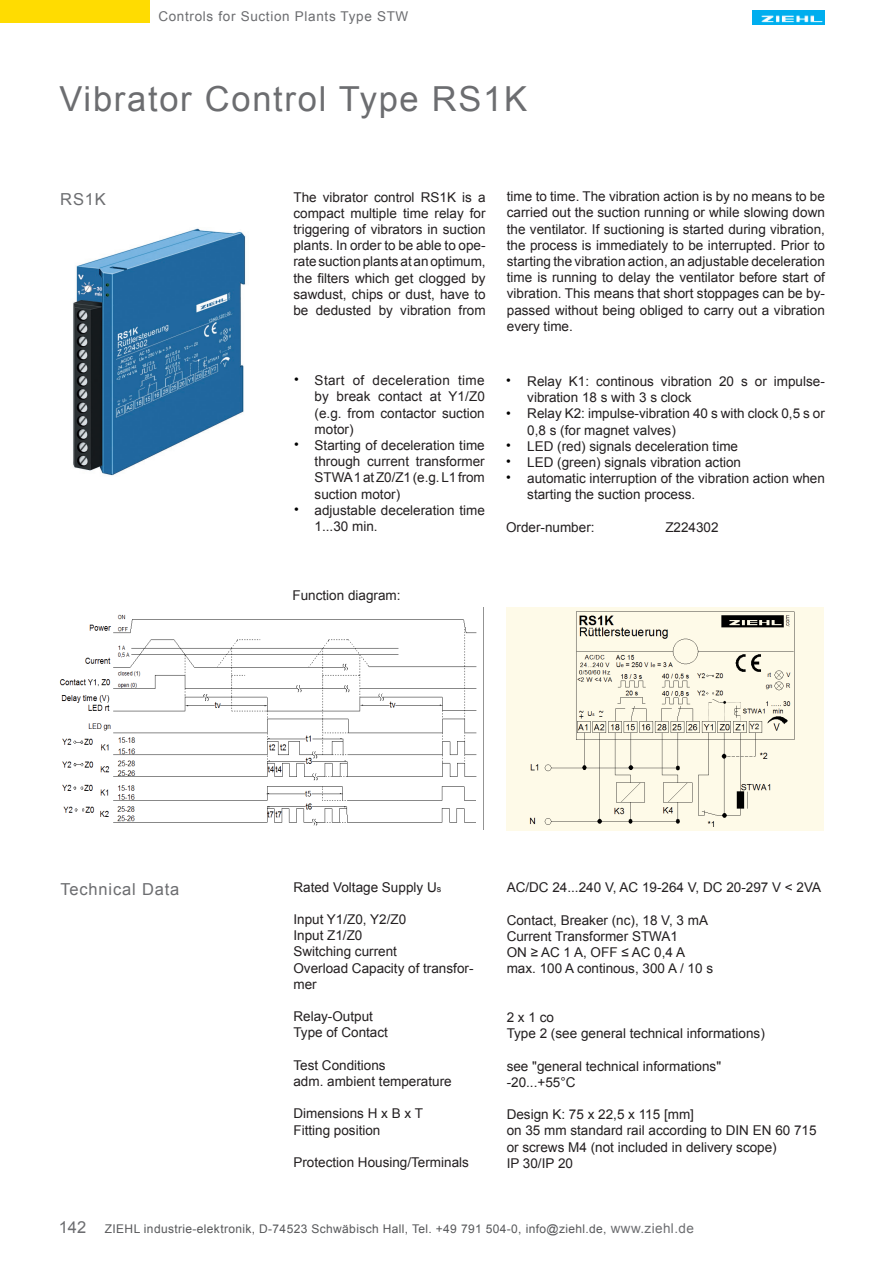
<style>
.page{position:relative;width:893px;height:1263px;background:#fff}
.page>*{position:absolute;margin:0;border:0;box-sizing:border-box;transform-origin:0 0}
.t1{font:34.5px "Arial";letter-spacing:.05em;color:#6c6d70}
.t2{font:16.5px "Arial";letter-spacing:.05em;color:#6c6d70}
.t3{font:13.5px/16.2px "Arial";color:#231f20}
.t4{font:13.5px "Arial";letter-spacing:.05em;color:#6c6d70}
.t5{font:13.5px/16.2px "Arial";color:#000;text-align:justify}
.t6{font:12px "Arial";letter-spacing:.03em;color:#57585a}
.s1{font-size:9px}
.s2{font-size:16.5px;color:#6c6d70}
.s3{font-size:13.5px;color:#6c6d70}
</style>
<div class="page">
<img style="left:752px;top:11px;width:73px;height:13px">
<div style="left:0;top:0;width:150px;height:22px;background:#ffdc01"></div>
<img style="left:73px;top:228px;width:173px;height:248px">
<div style="left:506px;top:607px;width:318px;height:224px;background:#fefae8"></div>
<img style="left:529px;top:611px;width:266px;height:215px">
<img style="left:59px;top:608px;width:425px;height:222px">
<p class="t4" style="left:158px;top:8px;width:251px">Controls for Suction Plants Type STW</p>
<h1 class="t1" style="left:60px;top:76px;width:469px">Vibrator Control Type RS1K</h1>
<p class="t2" style="left:60px;top:188px;width:47px">RS1K</p>
<p class="t2" style="left:60px;top:878px;width:120px">Technical Data</p>
<p class="t3" style="left:293px;top:189px;width:194px;text-align:justify">The vibrator control RS1K is a compact multiple time relay for triggering of vibrators in suction plants. In order to be able to ope&shy;rate suction plants at an optimum, the filters which get clogged by sawdust, chips or dust, have to be dedusted by vibration from</p>
<p class="t3" style="left:507px;top:188px;width:320px;text-align:justify">time to time. The vibration action is by no means to be carried out the suction running or while slowing down the ventilator. If suctioning is started during vibration, the process is immediately to be interrupted. Prior to starting the vibration action, an adjustable deceleration time is running to delay the ventilator before start of vibration. This means that short stoppages can be by&shy;passed without being obliged to carry out a vibration every time.</p>
<p class="t5" style="left:294px;top:371px;width:6px">•</p>
<p class="t5" style="left:294px;top:436px;width:6px">•</p>
<p class="t5" style="left:294px;top:501px;width:6px">•</p>
<p class="t3" style="left:315px;top:372px;width:172px">Start of deceleration time by break contact at Y1/Z0 (e.g. from contactor suction motor)<br>Starting of deceleration time through current transformer<br>STWA 1 at Z0/Z1 (e.g. L1 from suction motor)<br>adjustable deceleration time<br>1...30 min.</p>
<p class="t3" style="left:527px;top:373px;width:299px">Relay K1: continous vibration 20 s or impulse&shy;vibration 18 s with 3 s clock<br>Relay K2: impulse-vibration 40 s with clock 0,5 s or 0,8 s (for magnet valves)<br>LED (red) signals deceleration time<br>LED (green) signals vibration action<br>automatic interruption of the vibration action when starting the suction process.</p>
<p class="t3" style="left:506px;top:519px;width:90px">Order-number:</p>
<p class="t3" style="left:665px;top:519px;width:55px">Z224302</p>
<p class="t5" style="left:506px;top:372px;width:6px">•</p>
<p class="t5" style="left:506px;top:405px;width:6px">•</p>
<p class="t5" style="left:506px;top:437px;width:6px">• • •</p>
<p class="t3" style="left:293px;top:587px;width:110px">Function diagram:</p>
<p class="t3" style="left:293px;top:879px;width:149px">Rated Voltage Supply U<span class="s1">s</span></p>
<p class="t3" style="left:293px;top:911px;width:182px">Input Y1/Z0, Y2/Z0<br>Input Z1/Z0<br>Switching current<br>Overload Capacity of transfor&shy;mer</p>
<p class="t3" style="left:293px;top:1008px;width:96px">Relay-Output<br>Type of Contact</p>
<p class="t3" style="left:293px;top:1057px;width:160px">Test Conditions<br>adm. ambient temperature</p>
<p class="t3" style="left:293px;top:1105px;width:131px">Dimensions H x B x T<br>Fitting position</p>
<p class="t3" style="left:293px;top:1154px;width:177px">Protection Housing/Terminals</p>
<p class="t3" style="left:507px;top:880px;width:316px">AC/DC 24...240 V, AC 19-264 V, DC 20-297 V &lt; 2VA</p>
<p class="t3" style="left:507px;top:912px;width:208px">Contact, Breaker (nc), 18 V, 3 mA<br>Current Transformer STWA1<br>ON ≥ AC 1 A, OFF ≤ AC 0,4 A max. 100 A continous, 300 A / 10 s</p>
<p class="t3" style="left:507px;top:1009px;width:260px">2 x 1 co<br>Type 2 (see general technical informations)</p>
<p class="t3" style="left:507px;top:1058px;width:216px">see "general technical informations" -20...+55°C</p>
<p class="t3" style="left:507px;top:1106px;width:311px">Design K: 75 x 22,5 x 115 [mm]<br>on 35 mm standard rail according to DIN EN 60 715 or screws M4 (not included in delivery scope)<br>IP 30/IP 20</p>
<p class="t6" style="left:59px;top:1221px;width:637px"><span class="s2">142</span> ZIEHL industrie-elektronik, D-74523 Schwäbisch Hall, Tel. +49 791 504-0, info@ziehl.de, <span class="s3">www.ziehl.de</span></p>
</div>
